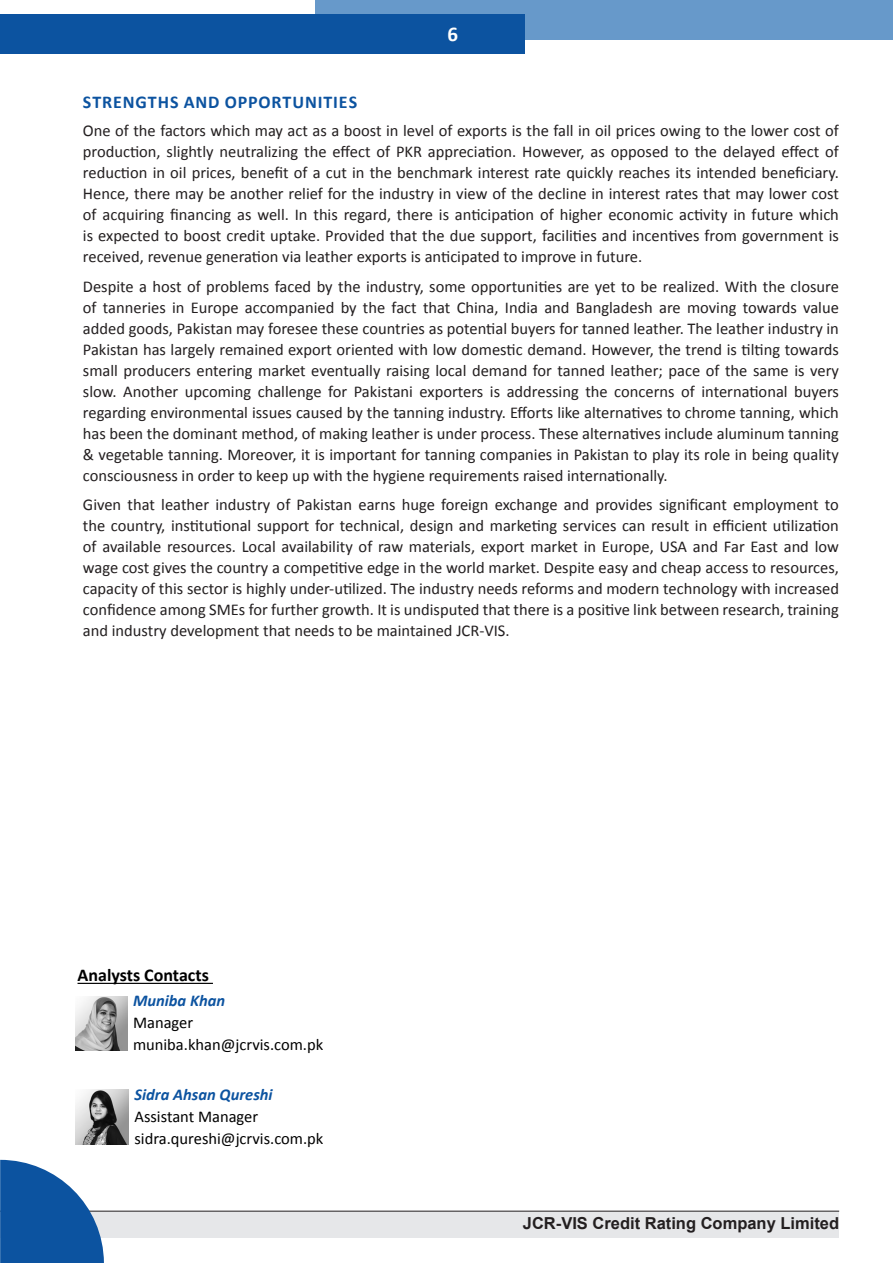
<style>
.page{position:relative;width:893px;height:1263px;background:#fff}
.page>*{position:absolute;margin:0;border:0;box-sizing:border-box;transform-origin:0 0}
.t1{font:700 21px "Calibri";color:#fff}
.t2{font:700 18px "Calibri";letter-spacing:.05em;color:#0c53a0}
.t3{font:700 18px "Calibri";color:#000}
.t4{font:16.5px/21px "Calibri";color:#231f20;text-align:justify}
.t5{font:16.5px "Calibri";color:#000}
.t6{font:700 16.5px "Arial";color:#231f20}
.t7{font:italic 700 16.5px "Calibri";color:#0c53a0}
</style>
<div class="page">
<div style="left:0;top:1210px;width:839px;height:27px;background:#e6e7e9"></div>
<hr style="left:0;top:1211px;width:839px;height:1px;background:#231f20">
<svg style="left:0;top:1160px;width:104px;height:103px"></svg>
<div style="left:315px;top:0;width:578px;height:40px;background:#6799ca"></div>
<div style="left:1px;top:14px;width:524px;height:40px;background:#0c53a0"></div>
<hr style="left:78px;top:983px;width:135px;height:1px;background:#000">
<img style="left:76px;top:1089px;width:53px;height:55px">
<img style="left:76px;top:997px;width:51px;height:53px">
<p class="t1" style="left:447px;top:21px;width:12px">6</p>
<p class="t2" style="left:83px;top:90px;width:276px">STRENGTHS AND OPPORTUNITIES</p>
<p class="t4" style="left:83px;top:120px;width:758px">One of the factors which may act as a boost in level of exports is the fall in oil prices owing to the lower cost of production, slightly neutralizing the effect of PKR appreciation. However, as opposed to the delayed effect of reduction in oil prices, benefit of a cut in the benchmark interest rate quickly reaches its intended beneficiary.<br>Hence, there may be another relief for the industry in view of the decline in interest rates that may lower cost of acquiring financing as well. In this regard, there is anticipation of higher economic activity in future which is expected to boost credit uptake. Provided that the due support, facilities and incentives from government is received, revenue generation via leather exports is anticipated to improve in future.</p>
<p class="t4" style="left:83px;top:276px;width:758px">Despite a host of problems faced by the industry, some opportunities are yet to be realized. With the closure of tanneries in Europe accompanied by the fact that China, India and Bangladesh are moving towards value added goods, Pakistan may foresee these countries as potential buyers for tanned leather. The leather industry in Pakistan has largely remained export oriented with low domestic demand. However, the trend is tilting towards small producers entering market eventually raising local demand for tanned leather; pace of the same is very slow. Another upcoming challenge for Pakistani exporters is addressing the concerns of international buyers regarding environmental issues caused by the tanning industry. Efforts like alternatives to chrome tanning, which has been the dominant method, of making leather is under process. These alternatives include aluminum tanning &amp; vegetable tanning. Moreover, it is important for tanning companies in Pakistan to play its role in being quality consciousness in order to keep up with the hygiene requirements raised internationally.</p>
<p class="t4" style="left:83px;top:494px;width:758px">Given that leather industry of Pakistan earns huge foreign exchange and provides significant employment to the country, institutional support for technical, design and marketing services can result in efficient utilization of available resources. Local availability of raw materials, export market in Europe, USA and Far East and low wage cost gives the country a competitive edge in the world market. Despite easy and cheap access to resources, capacity of this sector is highly under-utilized. The industry needs reforms and modern technology with increased confidence among SMEs for further growth. It is undisputed that there is a positive link between research, training and industry development that needs to be maintained JCR-VIS.</p>
<p class="t3" style="left:78px;top:964px;width:133px">Analysts Contacts</p>
<p class="t7" style="left:133px;top:990px;width:94px">Muniba Khan</p>
<p class="t5" style="left:133px;top:1012px;width:62px">Manager</p>
<p class="t5" style="left:133px;top:1034px;width:192px">muniba.khan@jcrvis.com.pk</p>
<p class="t7" style="left:135px;top:1084px;width:140px">Sidra Ahsan Qureshi</p>
<p class="t5" style="left:135px;top:1106px;width:125px">Assistant Manager</p>
<p class="t5" style="left:135px;top:1128px;width:190px">sidra.qureshi@jcrvis.com.pk</p>
<p class="t6" style="left:523px;top:1212px;width:318px">JCR-VIS Credit Rating Company Limited</p>
</div>
